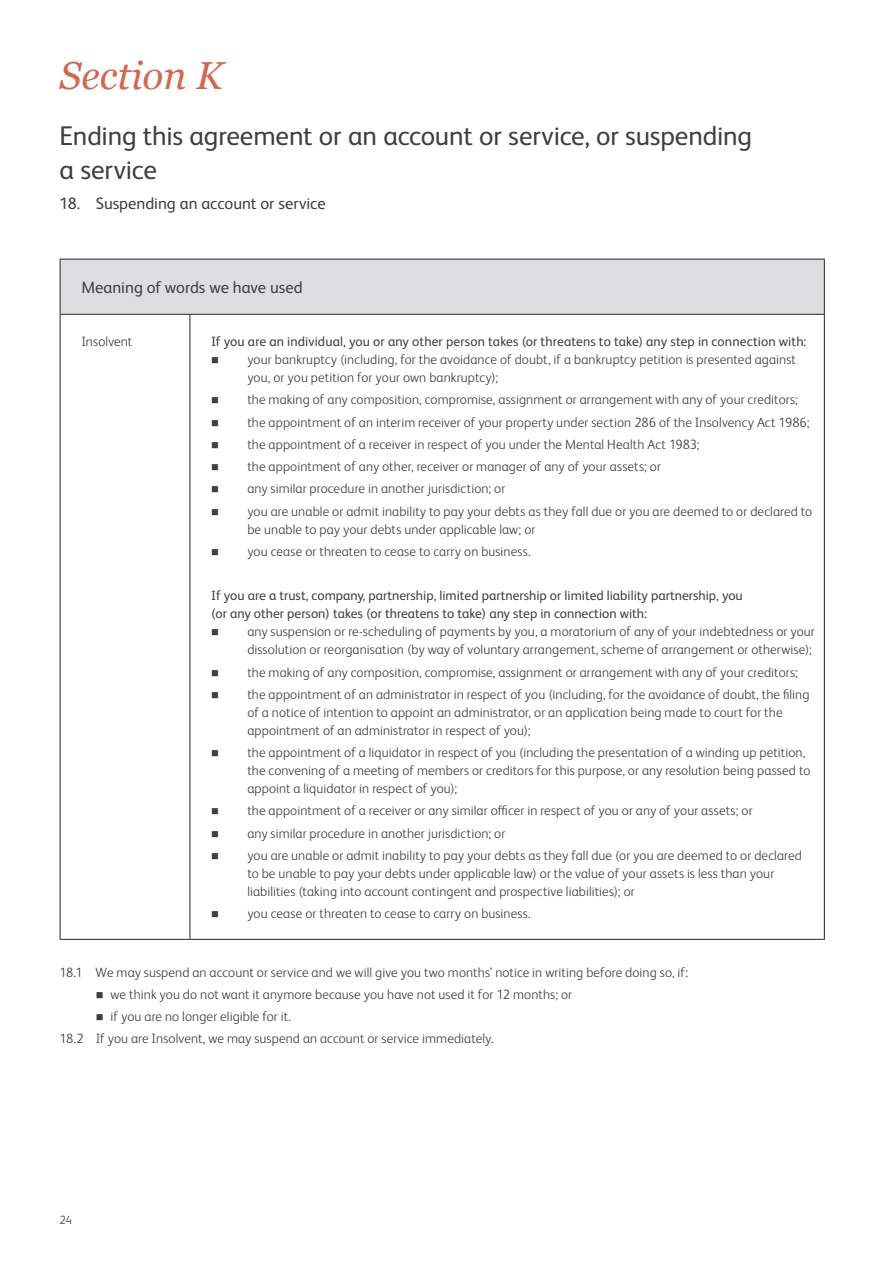
<style>
.page{position:relative;width:893px;height:1263px;background:#fff}
.page>*{position:absolute;margin:0;border:0;box-sizing:border-box;transform-origin:0 0}
.t1{font:italic 39px "Georgia";color:#d3674f}
.t2{font:27px/34.5px "FS Albert Pro";letter-spacing:-.005em;color:#3e3e3f}
.t3{font:16.5px "FS Albert Pro";letter-spacing:-.005em;color:#3e3e3f}
.t4{font:300 13.5px/18px "FS Albert Pro";letter-spacing:.01em;color:#3e3e3f}
.t5{font:13.5px/18px "FS Albert Pro";color:#3e3e3f}
.t6{font:300 12px "FS Albert Pro";color:#3e3e3f}
</style>
<div class="page">
<div style="left:60px;top:259px;width:764px;height:55px;background:#dcdddf"></div>
<hr style="left:60px;top:259px;width:130px;height:1px;background:#3e3e3f">
<hr style="left:60px;top:260px;width:1px;height:54px;background:#3e3e3f">
<hr style="left:190px;top:259px;width:635px;height:1px;background:#3e3e3f">
<hr style="left:824px;top:260px;width:1px;height:54px;background:#3e3e3f">
<hr style="left:60px;top:314px;width:130px;height:1px;background:#3e3e3f">
<hr style="left:60px;top:315px;width:1px;height:624px;background:#3e3e3f">
<hr style="left:190px;top:314px;width:635px;height:1px;background:#3e3e3f">
<hr style="left:189px;top:315px;width:1px;height:624px;background:#3e3e3f">
<hr style="left:824px;top:315px;width:1px;height:624px;background:#3e3e3f">
<hr style="left:60px;top:939px;width:130px;height:1px;background:#3e3e3f">
<hr style="left:190px;top:939px;width:635px;height:1px;background:#3e3e3f">
<h1 class="t1" style="left:60px;top:51px;width:165px">Section K</h1>
<h2 class="t2" style="left:60px;top:116px;width:694px">Ending this agreement or an account or service, or suspending a service</h2>
<p class="t3" style="left:60px;top:192px;width:268px">18. Suspending an account or service</p>
<p class="t3" style="left:81px;top:276px;width:223px">Meaning of words we have used</p>
<p class="t4" style="left:81px;top:332px;width:53px">Insolvent</p>
<p class="t5" style="left:211px;top:331px;width:597px">If you are an individual, you or any other person takes (or threatens to take) any step in connection with:</p>
<p class="t4" style="left:247px;top:350px;width:550px;text-indent:-36px">■ your bankruptcy (including, for the avoidance of doubt, if a bankruptcy petition is presented against you, or you petition for your own bankruptcy);</p>
<p class="t4" style="left:211px;top:390px;width:588px">■ the making of any composition, compromise, assignment or arrangement with any of your creditors;</p>
<p class="t4" style="left:211px;top:412px;width:600px">■ the appointment of an interim receiver of your property under section 286 of the Insolvency Act 1986;</p>
<p class="t4" style="left:211px;top:434px;width:490px">■ the appointment of a receiver in respect of you under the Mental Health Act 1983;</p>
<p class="t4" style="left:211px;top:457px;width:451px">■ the appointment of any other, receiver or manager of any of your assets; or</p>
<p class="t4" style="left:211px;top:479px;width:296px">■ any similar procedure in another jurisdiction; or</p>
<p class="t4" style="left:247px;top:501px;width:566px;text-indent:-36px">■ you are unable or admit inability to pay your debts as they fall due or you are deemed to or declared to be unable to pay your debts under applicable law; or</p>
<p class="t4" style="left:211px;top:541px;width:321px">■ you cease or threaten to cease to carry on business.</p>
<p class="t5" style="left:211px;top:586px;width:533px">If you are a trust, company, partnership, limited partnership or limited liability partnership, you (or any other person) takes (or threatens to take) any step in connection with:</p>
<p class="t4" style="left:211px;top:622px;width:605px;text-align:right">■ any suspension or re-scheduling of payments by you, a moratorium of any of your indebtedness or your dissolution or reorganisation (by way of voluntary arrangement, scheme of arrangement or otherwise);</p>
<p class="t4" style="left:211px;top:662px;width:588px">■ the making of any composition, compromise, assignment or arrangement with any of your creditors;</p>
<p class="t4" style="left:247px;top:684px;width:564px;text-indent:-36px">■ the appointment of an administrator in respect of you (including, for the avoidance of doubt, the filing of a notice of intention to appoint an administrator, or an application being made to court for the appointment of an administrator in respect of you);</p>
<p class="t4" style="left:247px;top:743px;width:565px;text-indent:-36px">■ the appointment of a liquidator in respect of you (including the presentation of a winding up petition, the convening of a meeting of members or creditors for this purpose, or any resolution being passed to appoint a liquidator in respect of you);</p>
<p class="t4" style="left:211px;top:801px;width:543px">■ the appointment of a receiver or any similar officer in respect of you or any of your assets; or</p>
<p class="t4" style="left:211px;top:823px;width:296px">■ any similar procedure in another jurisdiction; or</p>
<p class="t4" style="left:247px;top:845px;width:556px;text-indent:-36px">■ you are unable or admit inability to pay your debts as they fall due (or you are deemed to or declared to be unable to pay your debts under applicable law) or the value of your assets is less than your liabilities (taking into account contingent and prospective liabilities); or</p>
<p class="t4" style="left:211px;top:904px;width:321px">■ you cease or threaten to cease to carry on business.</p>
<p class="t4" style="left:60px;top:962px;width:630px">18.1 We may suspend an account or service and we will give you two months’ notice in writing before doing so, if:</p>
<p class="t4" style="left:96px;top:984px;width:478px">■ we think you do not want it anymore because you have not used it for 12 months; or</p>
<p class="t4" style="left:60px;top:1005px;width:436px;line-height:22.2px;text-indent:36px">■ if you are no longer eligible for it.<br>18.2 If you are Insolvent, we may suspend an account or service immediately.</p>
<p class="t6" style="left:60px;top:1212px;width:14px">24</p>
</div>
